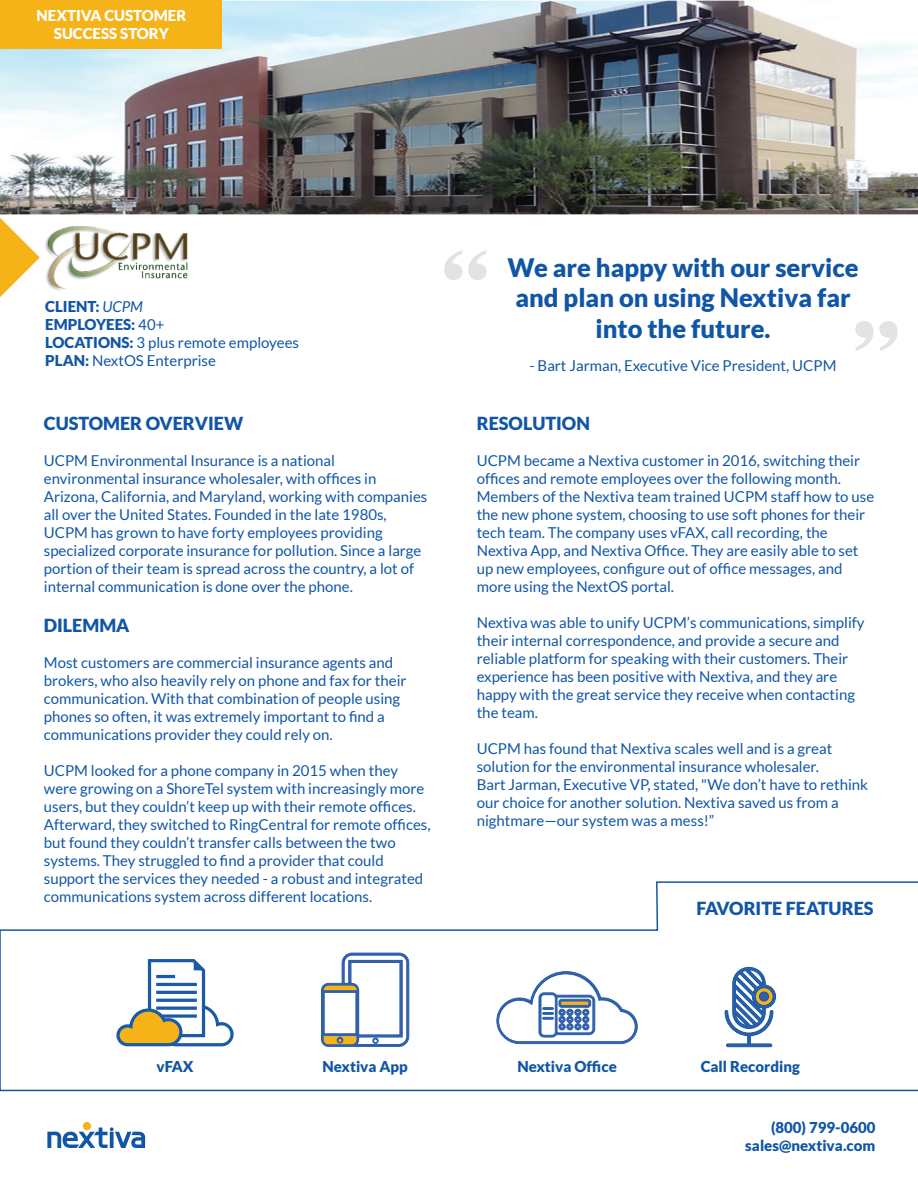
<style>
.page{position:relative;width:918px;height:1188px;background:#fff}
.page>*{position:absolute;margin:0;border:0;box-sizing:border-box;transform-origin:0 0}
.t1{font:700 108px "Copperplate";color:#e2e3e2}
.t2{font:900 25.5px/30.6px "Lato";color:#1156a6;text-align:center}
.t3{font:900 18px "Lato";color:#1156a6}
.t4{font:15px/18px "Lato";color:#1156a6}
.t5{font:900 15px/18px "Lato";color:#1156a6;text-align:right}
.t6{font:900 15px/18px "Lato";color:#fff;text-align:center}
.s1{font-weight:900}
.s2{font-style:italic}
</style>
<div class="page">
<img style="left:0;top:0;width:918px;height:214px">
<div style="left:0;top:0;width:222px;height:48px;background:#f6b318"></div>
<svg style="left:0;top:218px;width:40px;height:79px"></svg>
<div style="left:83px;top:1122px;width:8px;height:8px;background:#f6b318;border-radius:50%"></div>
<svg style="left:47px;top:1127px;width:98px;height:21px"></svg>
<svg style="left:0;top:881px;width:918px;height:211px"></svg>
<svg style="left:321px;top:952px;width:89px;height:95px"></svg>
<svg style="left:496px;top:971px;width:142px;height:73px"></svg>
<svg style="left:115px;top:956px;width:120px;height:92px"></svg>
<svg style="left:725px;top:967px;width:51px;height:80px"></svg>
<img style="left:45px;top:226px;width:143px;height:65px">
<p class="t6" style="left:37px;top:6px;width:151px">NEXTIVA CUSTOMER<br>SUCCESS STORY</p>
<p class="t4" style="left:45px;top:297px;width:255px"><span class="s1">CLIENT:</span> <span class="s2">UCPM<br></span><span class="s1">EMPLOYEES:</span> 40+<br><span class="s1">LOCATIONS:</span> 3 plus remote employees<br><span class="s1">PLAN:</span> NextOS Enterprise</p>
<h1 class="t1" style="left:438px;top:210px;width:55px">“</h1>
<h2 class="t2" style="left:507px;top:251px;width:353px">We are happy with our service and plan on using Nextiva far into the future.</h2>
<p class="t4" style="left:530px;top:356px;width:308px">- Bart Jarman, Executive Vice President, UCPM</p>
<h1 class="t1" style="left:849px;top:280px;width:55px">”</h1>
<p class="t3" style="left:44px;top:413px;width:201px">CUSTOMER OVERVIEW</p>
<p class="t4" style="left:44px;top:452px;width:385px">UCPM Environmental Insurance is a national environmental insurance wholesaler, with offices in Arizona, California, and Maryland, working with companies all over the United States. Founded in the late 1980s, UCPM has grown to have forty employees providing specialized corporate insurance for pollution. Since a large portion of their team is spread across the country, a lot of internal communication is done over the phone.</p>
<p class="t3" style="left:44px;top:615px;width:87px">DILEMMA</p>
<p class="t4" style="left:44px;top:654px;width:364px">Most customers are commercial insurance agents and brokers, who also heavily rely on phone and fax for their communication. With that combination of people using phones so often, it was extremely important to find a communications provider they could rely on.</p>
<p class="t4" style="left:44px;top:762px;width:388px">UCPM looked for a phone company in 2015 when they were growing on a ShoreTel system with increasingly more users, but they couldn’t keep up with their remote offices.<br>Afterward, they switched to RingCentral for remote offices, but found they couldn’t transfer calls between the two systems. They struggled to find a provider that could support the services they needed - a robust and integrated communications system across different locations.</p>
<p class="t3" style="left:477px;top:413px;width:115px">RESOLUTION</p>
<p class="t4" style="left:477px;top:452px;width:399px">UCPM became a Nextiva customer in 2016, switching their offices and remote employees over the following month.<br>Members of the Nextiva team trained UCPM staff how to use the new phone system, choosing to use soft phones for their tech team. The company uses vFAX, call recording, the Nextiva App, and Nextiva Office. They are easily able to set up new employees, configure out of office messages, and more using the NextOS portal.</p>
<p class="t4" style="left:477px;top:614px;width:389px">Nextiva was able to unify UCPM’s communications, simplify their internal correspondence, and provide a secure and reliable platform for speaking with their customers. Their experience has been positive with Nextiva, and they are happy with the great service they receive when contacting the team.</p>
<p class="t4" style="left:477px;top:740px;width:393px">UCPM has found that Nextiva scales well and is a great solution for the environmental insurance wholesaler.<br>Bart Jarman, Executive VP, stated, "We don’t have to rethink our choice for another solution. Nextiva saved us from a nightmare—our system was a mess!”</p>
<p class="t3" style="left:697px;top:898px;width:179px">FAVORITE FEATURES</p>
<p class="t5" style="left:156px;top:1058px;width:39px">vFAX</p>
<p class="t5" style="left:322px;top:1058px;width:87px">Nextiva App</p>
<p class="t5" style="left:517px;top:1058px;width:101px">Nextiva Office</p>
<p class="t5" style="left:701px;top:1058px;width:101px">Call Recording</p>
<p class="t5" style="left:745px;top:1118px;width:132px">(800) 799-0600 sales@nextiva.com</p>
</div>
